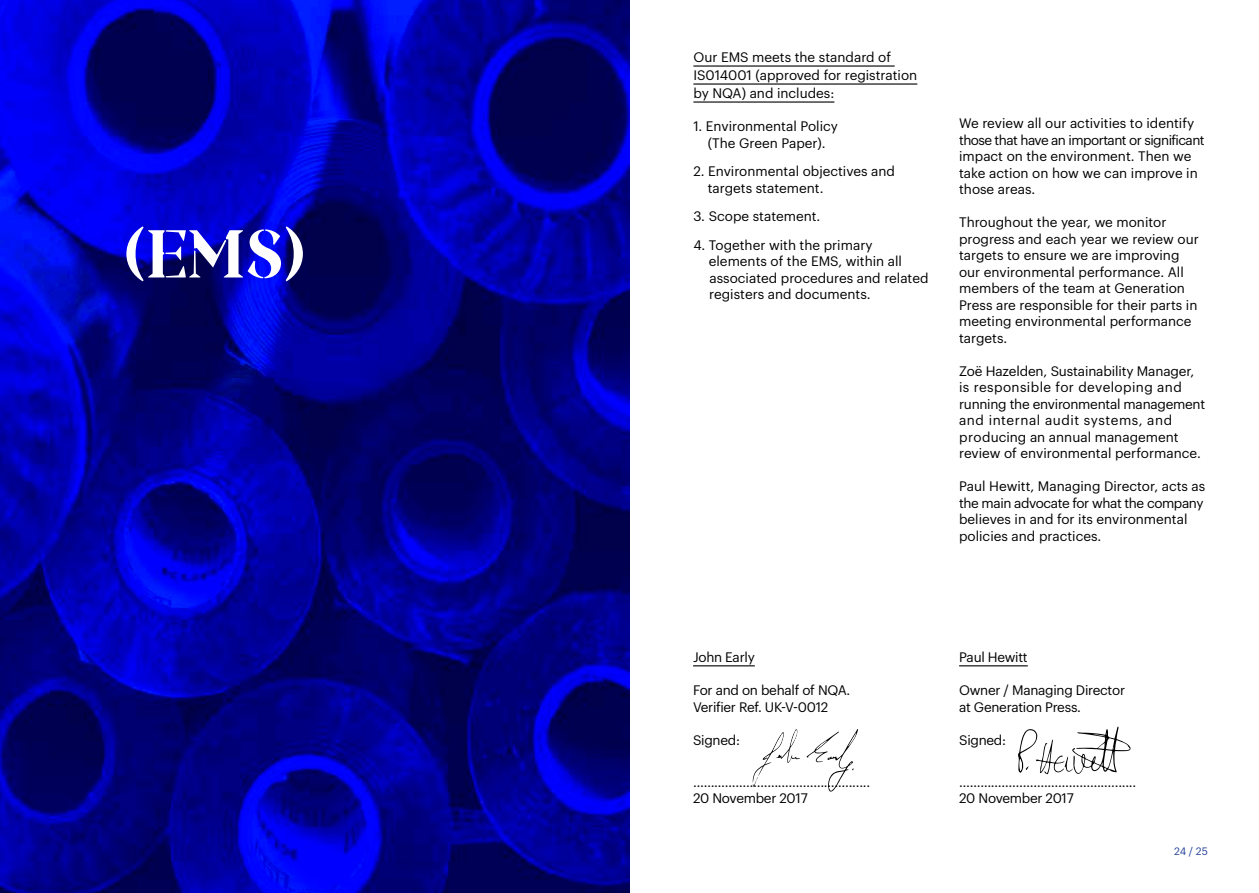
<style>
.page{position:relative;width:1259px;height:893px;background:#fff}
.page>*{position:absolute;margin:0;border:0;box-sizing:border-box;transform-origin:0 0}
.t1{font:67.5px "Poynings Demi Bold Stencil";color:#fff}
.t2{font:13.5px/16.5px "Graphik";color:#000}
.t3{font:13.5px/16.5px "Graphik";letter-spacing:-.02em;color:#000}
.t4{font:10.5px "Graphik";color:#203f99}
</style>
<div class="page">
<img style="left:0;top:0;width:629px;height:893px">
<hr style="left:693px;top:65px;width:201px;height:2px;background:#000">
<hr style="left:693px;top:83px;width:224px;height:2px;background:#000">
<hr style="left:693px;top:101px;width:141px;height:2px;background:#000">
<hr style="left:959px;top:665px;width:68px;height:1px;background:#000">
<svg style="left:1018px;top:727px;width:113px;height:47px"></svg>
<svg style="left:806px;top:729px;width:52px;height:63px"></svg>
<svg style="left:753px;top:729px;width:47px;height:58px"></svg>
<hr style="left:693px;top:665px;width:62px;height:1px;background:#000">
<h1 class="t1" style="left:122px;top:216px;width:186px">(EMS)</h1>
<p class="t2" style="left:693px;top:47px;width:225px;line-height:18px">Our EMS meets the standard of<br>IS014001 (approved for registration by NQA) and includes:</p>
<p class="t2" style="left:693px;top:117px;width:146px;text-align:center">1. Environmental Policy (The Green Paper).</p>
<p class="t2" style="left:707px;top:162px;width:189px;text-indent:-14px">2. Environmental objectives and targets statement.</p>
<p class="t2" style="left:693px;top:207px;width:129px">3. Scope statement.</p>
<p class="t2" style="left:709px;top:235px;width:221px;text-indent:-15px">4. Together with the primary elements of the EMS, within all associated procedures and related registers and documents.</p>
<p class="t2" style="left:959px;top:114px;width:247px">We review all our activities to identify those that have an important or significant impact on the environment. Then we take action on how we can improve in those areas.</p>
<p class="t2" style="left:959px;top:213px;width:241px">Throughout the year, we monitor progress and each year we review our targets to ensure we are improving our environmental performance. All members of the team at Generation<br>Press are responsible for their parts in meeting environmental performance targets.</p>
<p class="t2" style="left:959px;top:361px;width:247px">Zoë Hazelden, Sustainability Manager, is responsible for developing and running the environmental management and internal audit systems, and producing an annual management review of environmental performance.</p>
<p class="t2" style="left:959px;top:477px;width:248px">Paul Hewitt, Managing Director, acts as the main advocate for what the company believes in and for its environmental policies and practices.</p>
<p class="t3" style="left:693px;top:648px;width:63px">John Early</p>
<p class="t3" style="left:693px;top:681px;width:159px">For and on behalf of NQA.<br>Verifier Ref. UK-V-0012</p>
<p class="t2" style="left:693px;top:730px;width:48px">Signed:</p>
<p class="t3" style="left:693px;top:772px;width:179px">…………………….……………….......<br>20 November 2017</p>
<p class="t3" style="left:959px;top:648px;width:70px">Paul Hewitt</p>
<p class="t3" style="left:959px;top:681px;width:167px">Owner / Managing Director at Generation Press.</p>
<p class="t2" style="left:959px;top:730px;width:48px">Signed:</p>
<p class="t3" style="left:959px;top:772px;width:179px">…………………….……………….......<br>20 November 2017</p>
<p class="t4" style="left:1174px;top:843px;width:35px">24 / 25</p>
</div>
